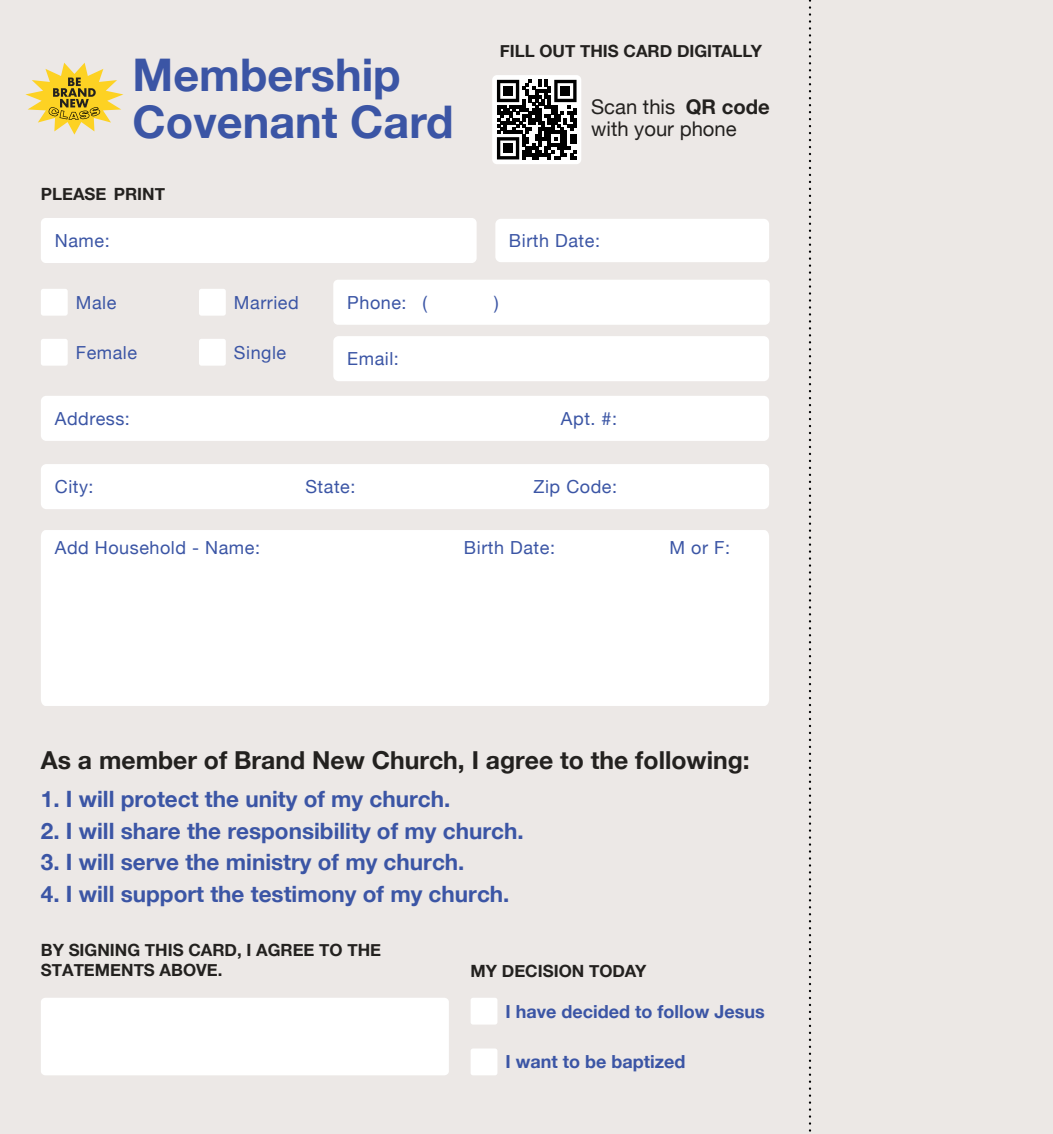
<style>
.page{position:relative;width:1053px;height:1134px;background:#fff}
.page>*{position:absolute;margin:0;border:0;box-sizing:border-box;transform-origin:0 0}
.t1{font:700 45px/47.2px "Helvetica Neue";color:#3b55a5}
.t2{font:700 24.75px "Helvetica Neue";color:#23211f}
.t3{font:700 22.5px "Helvetica Neue";color:#3b55a5}
.t4{font:20.25px/22.5px "Helvetica Neue";color:#23211f}
.t5{font:18px "Helvetica Neue";letter-spacing:.03em;color:#3b55a5}
.t6{font:700 18px "Helvetica Neue";color:#3b55a5}
.t7{font:700 16.88px/20.2px "Helvetica Neue";color:#23211f}
.s1{font-weight:700}
</style>
<div class="page">
<div style="left:810px;top:0;width:243px;height:1134px;background:#ece8e5"></div>
<div style="left:0;top:0;width:810px;height:1134px;background:#ece8e6"></div>
<div style="left:471px;top:998px;width:26px;height:27px;background:#fff;border-radius:2px"></div>
<div style="left:471px;top:1049px;width:26px;height:26px;background:#fff;border-radius:2px"></div>
<div style="left:41px;top:289px;width:27px;height:27px;background:#fff;border-radius:2px"></div>
<div style="left:41px;top:339px;width:27px;height:27px;background:#fff;border-radius:2px"></div>
<div style="left:199px;top:289px;width:27px;height:27px;background:#fff;border-radius:2px"></div>
<div style="left:199px;top:339px;width:27px;height:27px;background:#fff;border-radius:2px"></div>
<div style="left:333px;top:280px;width:437px;height:45px;background:#fff;border-radius:5px"></div>
<div style="left:333px;top:336px;width:436px;height:45px;background:#fff;border-radius:5px"></div>
<div style="left:41px;top:396px;width:728px;height:45px;background:#fff;border-radius:5px"></div>
<div style="left:41px;top:218px;width:436px;height:45px;background:#fff;border-radius:5px"></div>
<div style="left:41px;top:464px;width:728px;height:45px;background:#fff;border-radius:5px"></div>
<div style="left:495px;top:219px;width:274px;height:43px;background:#fff;border-radius:5px"></div>
<div style="left:492px;top:75px;width:89px;height:89px;background:#fff;border-radius:5px"></div>
<svg style="left:497px;top:80px;width:80px;height:79px"></svg>
<div style="left:503px;top:144px;width:10px;height:9px;background:#000"></div>
<div style="left:41px;top:998px;width:408px;height:77px;background:#fff;border-radius:4px"></div>
<div style="left:41px;top:530px;width:728px;height:176px;background:#fff"></div>
<svg style="left:25px;top:63px;width:98px;height:72px"></svg>
<svg style="left:809px;top:0;width:2px;height:1132px"></svg>
<h1 class="t1" style="left:133px;top:53px;width:323px">Membership<br>Covenant Card</h1>
<p class="t7" style="left:41px;top:184px;width:126px">PLEASE PRINT</p>
<p class="t5" style="left:55px;top:228px;width:56px">Name:</p>
<p class="t7" style="left:500px;top:42px;width:264px">FILL OUT THIS CARD DIGITALLY</p>
<p class="t4" style="left:591px;top:97px;width:180px">Scan this <span class="s1">QR code </span>with your phone</p>
<p class="t5" style="left:509px;top:228px;width:93px">Birth Date:</p>
<p class="t5" style="left:76px;top:289px;width:42px">Male</p>
<p class="t5" style="left:76px;top:339px;width:63px">Female</p>
<p class="t5" style="left:55px;top:405px;width:77px">Address:</p>
<p class="t5" style="left:234px;top:289px;width:66px">Married</p>
<p class="t5" style="left:234px;top:339px;width:54px">Single</p>
<p class="t5" style="left:347px;top:289px;width:61px">Phone:</p>
<p class="t5" style="left:347px;top:346px;width:53px">Email:</p>
<p class="t5" style="left:422px;top:289px;width:6px">(</p>
<p class="t5" style="left:494px;top:289px;width:6px">)</p>
<p class="t5" style="left:561px;top:405px;width:58px">Apt. #:</p>
<p class="t5" style="left:55px;top:474px;width:40px">City:</p>
<p class="t5" style="left:305px;top:474px;width:52px">State:</p>
<p class="t5" style="left:534px;top:474px;width:85px">Zip Code:</p>
<p class="t5" style="left:55px;top:535px;width:207px">Add Household - Name:</p>
<p class="t5" style="left:464px;top:535px;width:93px">Birth Date:</p>
<p class="t5" style="left:670px;top:535px;width:62px">M or F:</p>
<p class="t2" style="left:41px;top:741px;width:710px">As a member of Brand New Church, I agree to the following:</p>
<p class="t3" style="left:41px;top:781px;width:411px">1. I will protect the unity of my church.</p>
<p class="t3" style="left:41px;top:813px;width:484px">2. I will share the responsibility of my church.</p>
<p class="t3" style="left:41px;top:844px;width:425px">3. I will serve the ministry of my church.</p>
<p class="t3" style="left:41px;top:876px;width:470px">4. I will support the testimony of my church.</p>
<p class="t7" style="left:41px;top:941px;width:342px">BY SIGNING THIS CARD, I AGREE TO THE<br>STATEMENTS ABOVE.</p>
<p class="t7" style="left:471px;top:961px;width:177px">MY DECISION TODAY</p>
<p class="t6" style="left:506px;top:997px;width:261px">I have decided to follow Jesus</p>
<p class="t6" style="left:506px;top:1048px;width:181px">I want to be baptized</p>
</div>
